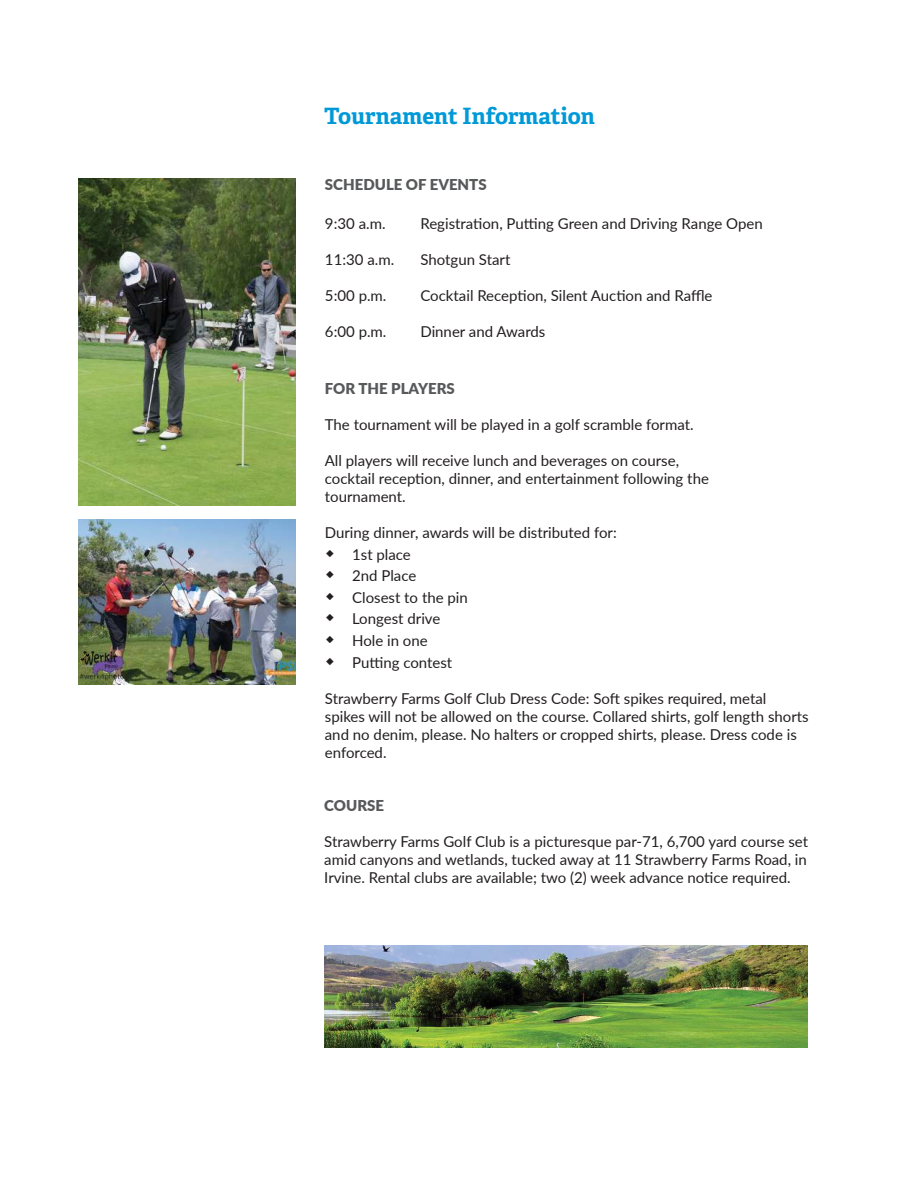
<style>
.page{position:relative;width:918px;height:1188px;background:#fff}
.page>*{position:absolute;margin:0;border:0;box-sizing:border-box;transform-origin:0 0}
.t1{font:700 22.5px "Adelle";color:#0099d8}
.t2{font:15px/18px "Lato";color:#231f20}
.t3{font:900 15px "Lato";color:#58595b}
</style>
<div class="page">
<img style="left:324px;top:945px;width:484px;height:102px">
<img style="left:79px;top:179px;width:217px;height:326px">
<img style="left:79px;top:519px;width:216px;height:166px">
<h1 class="t1" style="left:324px;top:107px;width:272px">Tournament Information</h1>
<p class="t3" style="left:325px;top:176px;width:163px">SCHEDULE OF EVENTS</p>
<p class="t2" style="left:325px;top:214px;width:62px">9:30 a.m.</p>
<p class="t2" style="left:420px;top:214px;width:344px">Registration, Putting Green and Driving Range Open</p>
<p class="t2" style="left:325px;top:250px;width:71px">11:30 a.m.</p>
<p class="t2" style="left:420px;top:250px;width:91px">Shotgun Start</p>
<p class="t2" style="left:325px;top:286px;width:63px">5:00 p.m.</p>
<p class="t2" style="left:420px;top:286px;width:294px">Cocktail Reception, Silent Auction and Raffle</p>
<p class="t2" style="left:325px;top:322px;width:63px">6:00 p.m.</p>
<p class="t2" style="left:420px;top:322px;width:126px">Dinner and Awards</p>
<p class="t3" style="left:325px;top:380px;width:132px">FOR THE PLAYERS</p>
<p class="t2" style="left:325px;top:415px;width:370px">The tournament will be played in a golf scramble format.</p>
<p class="t2" style="left:325px;top:451px;width:386px">All players will receive lunch and beverages on course, cocktail reception, dinner, and entertainment following the tournament.</p>
<p class="t2" style="left:352px;top:521px;width:266px;line-height:21.6px;text-indent:-27px">During dinner, awards will be distributed for:<br>1st place<br>2nd Place<br>Closest to the pin<br>Longest drive<br>Hole in one<br>Putting contest</p>
<p class="t2" style="left:325px;top:689px;width:485px">Strawberry Farms Golf Club Dress Code: Soft spikes required, metal spikes will not be allowed on the course. Collared shirts, golf length shorts and no denim, please. No halters or cropped shirts, please. Dress code is enforced.</p>
<p class="t3" style="left:324px;top:797px;width:61px">COURSE</p>
<p class="t2" style="left:324px;top:832px;width:485px;text-align:justify">Strawberry Farms Golf Club is a picturesque par-71, 6,700 yard course set amid canyons and wetlands, tucked away at 11 Strawberry Farms Road, in Irvine. Rental clubs are available; two (2) week advance notice required.</p>
</div>
